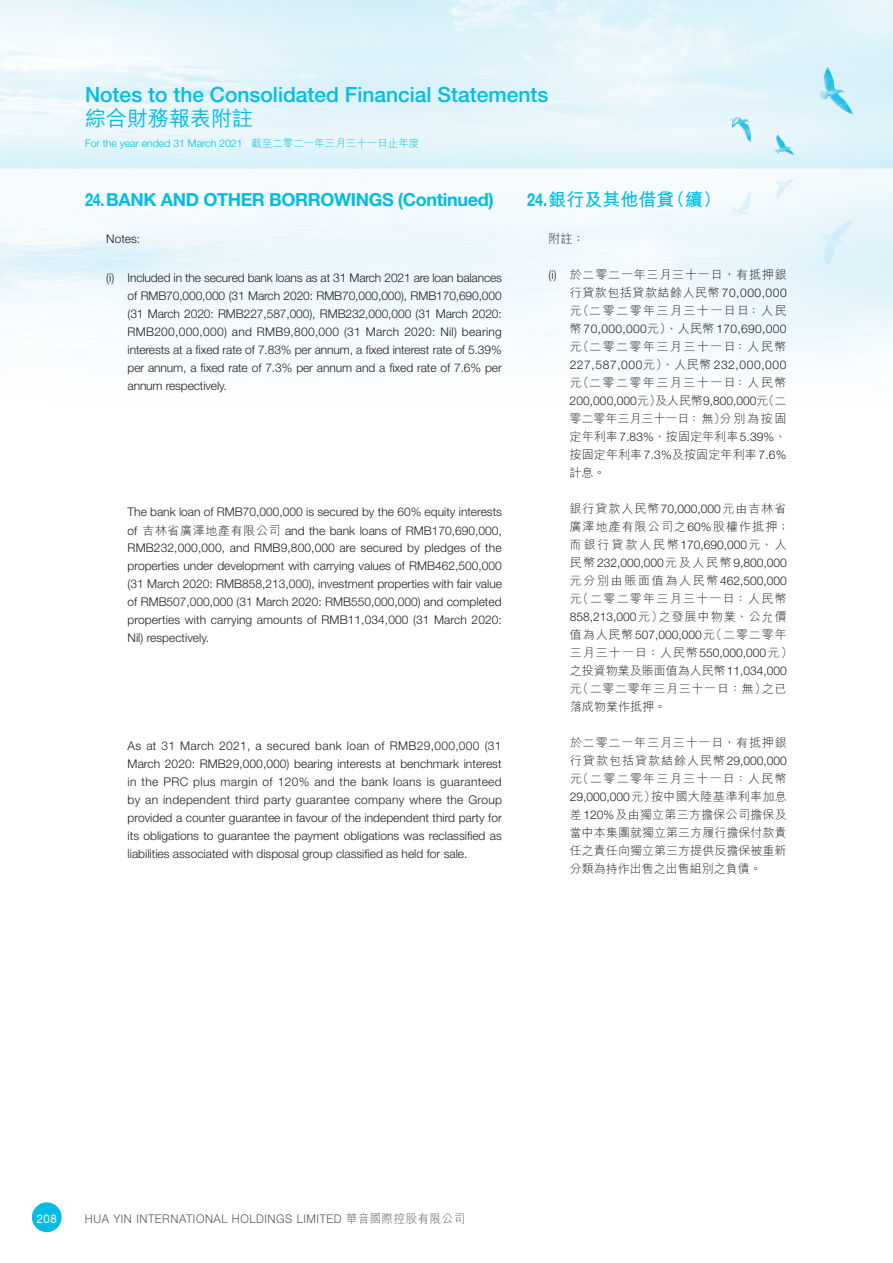
<style>
.page{position:relative;width:893px;height:1263px;background:#fff}
.page>*{position:absolute;margin:0;border:0;box-sizing:border-box;transform-origin:0 0}
.t1{font:500 21px "Helvetica Neue LT Std";color:#02bce5}
.t2{font:500 21px "M Hei HK";color:#02bce5}
.t3{font:700 18px "Helvetica Neue LT Std";letter-spacing:-.02em;color:#02bce5;scale:.8 1}
.t4{font:700 18px "M Hei HK";color:#02bce5}
.t5{font:300 12px/18px "Helvetica Neue LT Std";color:#231f20;text-align:justify}
.t6{font:300 12px/18px "M Hei HK";letter-spacing:.065em;color:#231f20;text-align:justify}
.t7{font:300 12px/18px "M Hei HK";letter-spacing:.09em;color:#231f20}
.t8{font:300 12px "Helvetica Neue LT Std";letter-spacing:.05em;color:#57585a;scale:.95 1}
.t9{font:300 12px "M Hei HK";letter-spacing:.12em;color:#231f20}
.t10{font:300 12px "Helvetica Neue LT Std";letter-spacing:.03em;color:#231f20}
.t11{font:300 12px "Helvetica Neue LT Std";letter-spacing:.05em;color:#231f20}
.t12{font:12px "Helvetica Neue LT Std";color:#fff;scale:.95 1}
.t13{font:300 10.5px "Helvetica Neue LT Std";color:#02bce5}
.s1{font-family:"M Hei HK"}
.s2{font-family:"Helvetica Neue LT Std"}
</style>
<div class="page">
<img style="left:0;top:0;width:892px;height:365px">
<div style="left:32px;top:1202px;width:30px;height:30px;background:#02bce5;border-radius:50%"></div>
<h1 class="t1" style="left:85px;top:82px;width:465px">Notes to the Consolidated Financial Statements</h1>
<h1 class="t2" style="left:85px;top:103px;width:169px">綜合財務報表附註</h1>
<p class="t13" style="left:85px;top:137px;width:336px">For the year ended 31 March 2021 <span class="s1">截至二零二一年三月三十一日止年度</span></p>
<h2 class="t3" style="left:85px;top:189px;width:512px">24.BANK AND OTHER BORROWINGS (Continued)</h2>
<p class="t5" style="left:106px;top:230px;width:36px">Notes:</p>
<p class="t5" style="left:128px;top:269px;width:376px;text-indent:-21px">(i) Included in the secured bank loans as at 31 March 2021 are loan balances of RMB70,000,000 (31 March 2020: RMB70,000,000), RMB170,690,000 (31 March 2020: RMB227,587,000), RMB232,000,000 (31 March 2020:<br>RMB200,000,000) and RMB9,800,000 (31 March 2020: Nil) bearing interests at a fixed rate of 7.83% per annum, a fixed interest rate of 5.39% per annum, a fixed rate of 7.3% per annum and a fixed rate of 7.6% per annum respectively.</p>
<p class="t5" style="left:128px;top:502px;width:376px;line-height:18.8px">The bank loan of RMB70,000,000 is secured by the 60% equity interests of <span class="s1">吉林省廣澤地產有限公司</span> and the bank loans of RMB170,690,000,</p>
<p class="t5" style="left:128px;top:539px;width:376px">RMB232,000,000, and RMB9,800,000 are secured by pledges of the properties under development with carrying values of RMB462,500,000 (31 March 2020: RMB858,213,000), investment properties with fair value of RMB507,000,000 (31 March 2020: RMB550,000,000) and completed properties with carrying amounts of RMB11,034,000 (31 March 2020:<br>Nil) respectively.</p>
<p class="t5" style="left:128px;top:737px;width:376px">As at 31 March 2021, a secured bank loan of RMB29,000,000 (31<br>March 2020: RMB29,000,000) bearing interests at benchmark interest in the PRC plus margin of 120% and the bank loans is guaranteed by an independent third party guarantee company where the Group provided a counter guarantee in favour of the independent third party for its obligations to guarantee the payment obligations was reclassified as liabilities associated with disposal group classified as held for sale.</p>
<h2 class="t4" style="left:527px;top:186px;width:195px"><span class="s2">24.</span>銀行及其他借貸（續）</h2>
<p class="t6" style="left:549px;top:229px;width:37px">附註：</p>
<p class="t6" style="left:570px;top:265px;width:218px;text-indent:-21px"><span class="s2">(i)</span> 於二零二一年三月三十一日，有抵押銀行貸款包括貸款結餘人民幣 <span class="s2">70,000,000</span>元（二零二零年三月三十一日日：人民</p>
<p class="t10" style="left:570px;top:321px;width:218px"><span class="s1">幣</span>70,000,000<span class="s1">元）、人民幣</span>170,690,000</p>
<p class="t9" style="left:570px;top:340px;width:218px">元（二零二零年三月三十一日：人民幣</p>
<p class="t11" style="left:570px;top:357px;width:218px">227,587,000<span class="s1">元）、人民幣</span> 232,000,000</p>
<p class="t9" style="left:570px;top:376px;width:218px">元（二零二零年三月三十一日：人民幣</p>
<p class="t5" style="left:570px;top:391px;width:218px">200,000,000<span class="s1">元）及人民幣</span>9,800,000<span class="s1">元（二</span></p>
<p class="t6" style="left:569px;top:409px;width:218px">零二零年三月三十一日：無）分別為按固定年利率<span class="s2">7.83%</span>、按固定年利率<span class="s2">5.39%</span>、按固定年利率<span class="s2">7.3%</span>及按固定年利率<span class="s2">7.6%</span>計息。</p>
<p class="t7" style="left:569px;top:499px;width:221px">銀行貸款人民幣<span class="s2">70,000,000</span>元由吉林省廣澤地產有限公司之<span class="s2">60%</span>股權作抵押；而銀行貸款人民幣<span class="s2">170,690,000</span>元、人</p>
<p class="t5" style="left:570px;top:553px;width:218px"><span class="s1">民幣</span>232,000,000<span class="s1">元及人民幣</span>9,800,000</p>
<p class="t6" style="left:570px;top:571px;width:224px;text-align:left">元分別由賬面值為人民幣<span class="s2">462,500,000</span>元（二零二零年三月三十一日：人民幣<br><span class="s2">858,213,000</span>元）之發展中物業、公允價值為人民幣<span class="s2">507,000,000</span>元（二零二零年三月三十一日：人民幣<span class="s2">550,000,000</span>元）之投資物業及賬面值為人民幣<span class="s2">11,034,000</span>元（二零二零年三月三十一日：無）之已落成物業作抵押。</p>
<p class="t6" style="left:570px;top:733px;width:219px">於二零二一年三月三十一日，有抵押銀行貸款包括貸款結餘人民幣<span class="s2">29,000,000</span>元（二零二零年三月三十一日：人民幣<span class="s2">29,000,000</span>元）按中國大陸基準利率加息差<span class="s2">120%</span>及由獨立第三方擔保公司擔保及當中本集團就獨立第三方履行擔保付款責任之責任向獨立第三方提供反擔保被重新分類為持作出售之出售組別之負債。</p>
<p class="t12" style="left:37px;top:1211px;width:23px">208</p>
<p class="t8" style="left:85px;top:1211px;width:402px">HUA YIN INTERNATIONAL HOLDINGS LIMITED <span class="s1">華音國際控股有限公司</span></p>
</div>
